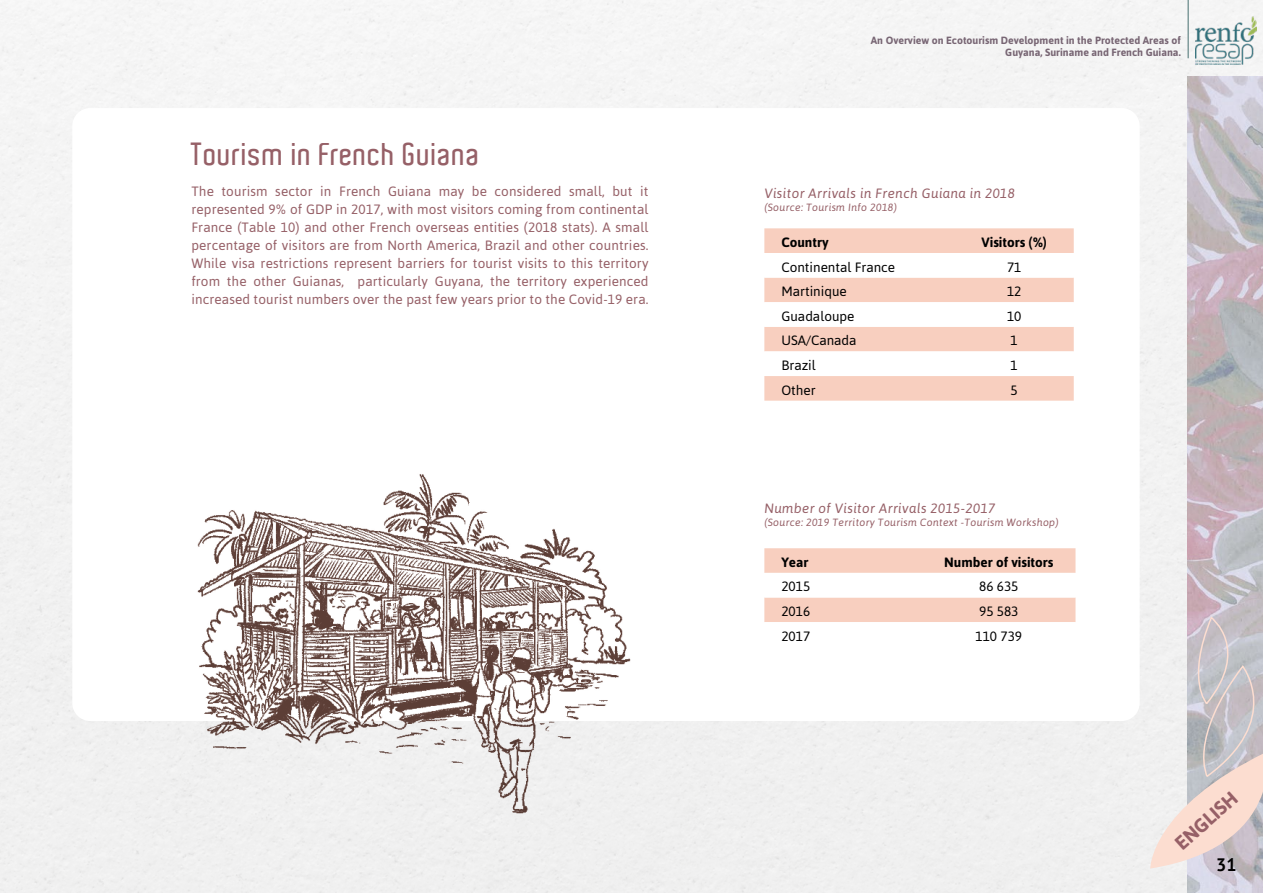
<style>
.page{position:relative;width:1263px;height:893px;background:#f2f2f2}
.page>*{position:absolute;margin:0;border:0;box-sizing:border-box;transform-origin:0 0}
.t1{font:600 30.6px "Aldo";letter-spacing:.025em;color:#966067}
.t2{font:700 19.5px "Asap";color:#966067}
.t3{font:700 18px "PT Sans";color:#000}
.t4{font:13.5px/18px "Asap";letter-spacing:.01em;color:#966067;text-align:justify}
.t5{font:13.5px "Asap";color:#000}
.t6{font:italic 13.5px "Asap";letter-spacing:.025em;color:#966067}
.t7{font:700 13.5px "Asap";color:#000}
.t8{font:700 10.5px/12.6px "Asap";color:#786674;text-align:right}
.t9{font:italic 10.5px "Asap";letter-spacing:.025em;color:#966067}
</style>
<div class="page">
<img style="left:1188px;top:76px;width:75px;height:817px">
<img style="left:1196px;top:17px;width:60px;height:47px">
<hr style="left:1187px;top:0;width:2px;height:58px;background:#809b9b">
<svg style="left:1150px;top:618px;width:113px;height:250px"></svg>
<div style="left:72px;top:108px;width:1068px;height:613px;background:#fff;border-radius:18px"></div>
<div style="left:764px;top:228px;width:310px;height:173px;background:#f8cfbf"></div>
<svg style="left:764px;top:253px;width:310px;height:123px"></svg>
<svg style="left:764px;top:548px;width:311px;height:74px"></svg>
<img style="left:188px;top:474px;width:452px;height:340px">
<p class="t8" style="left:871px;top:34px;width:311px">An Overview on Ecotourism Development in the Protected Areas of<br>Guyana, Suriname and French Guiana.</p>
<h1 class="t1" style="left:191px;top:137px;width:290px">Tourism in French Guiana</h1>
<p class="t4" style="left:191px;top:182px;width:459px">The tourism sector in French Guiana may be considered small, but it represented 9% of GDP in 2017, with most visitors coming from continental France (Table 10) and other French overseas entities (2018 stats). A small percentage of visitors are from North America, Brazil and other countries.<br>While visa restrictions represent barriers for tourist visits to this territory from the other Guianas, particularly Guyana, the territory experienced increased tourist numbers over the past few years prior to the Covid-19 era.</p>
<p class="t6" style="left:764px;top:185px;width:252px">Visitor Arrivals in French Guiana in 2018</p>
<p class="t9" style="left:764px;top:201px;width:134px">(Source: Tourism Info 2018)</p>
<p class="t7" style="left:781px;top:234px;width:49px">Country</p>
<p class="t7" style="left:981px;top:234px;width:67px">Visitors (%)</p>
<p class="t5" style="left:781px;top:259px;width:115px">Continental France</p>
<p class="t5" style="left:1007px;top:259px;width:16px">71</p>
<p class="t5" style="left:781px;top:284px;width:67px">Martinique</p>
<p class="t5" style="left:1007px;top:284px;width:16px">12</p>
<p class="t5" style="left:781px;top:308px;width:75px">Guadaloupe</p>
<p class="t5" style="left:1007px;top:308px;width:16px">10</p>
<p class="t5" style="left:781px;top:333px;width:77px">USA/Canada</p>
<p class="t5" style="left:1011px;top:333px;width:9px">1</p>
<p class="t5" style="left:781px;top:357px;width:36px">Brazil</p>
<p class="t5" style="left:1011px;top:357px;width:9px">1</p>
<p class="t5" style="left:781px;top:382px;width:36px">Other</p>
<p class="t5" style="left:1011px;top:382px;width:9px">5</p>
<p class="t6" style="left:764px;top:500px;width:233px">Number of Visitor Arrivals 2015-2017</p>
<p class="t9" style="left:764px;top:517px;width:296px">(Source: 2019 Territory Tourism Context -Tourism Workshop)</p>
<p class="t7" style="left:781px;top:554px;width:29px">Year</p>
<p class="t7" style="left:944px;top:554px;width:111px">Number of visitors</p>
<p class="t5" style="left:781px;top:579px;width:30px">2015</p>
<p class="t5" style="left:979px;top:579px;width:41px">86 635</p>
<p class="t5" style="left:781px;top:603px;width:30px">2016</p>
<p class="t5" style="left:979px;top:603px;width:41px">95 583</p>
<p class="t5" style="left:781px;top:628px;width:30px">2017</p>
<p class="t5" style="left:975px;top:628px;width:48px">110 739</p>
<h2 class="t2" style="left:1170px;top:838px;width:78px;rotate:-42deg">ENGLISH</h2>
<h3 class="t3" style="left:1216px;top:852px;width:22px">31</h3>
</div>
